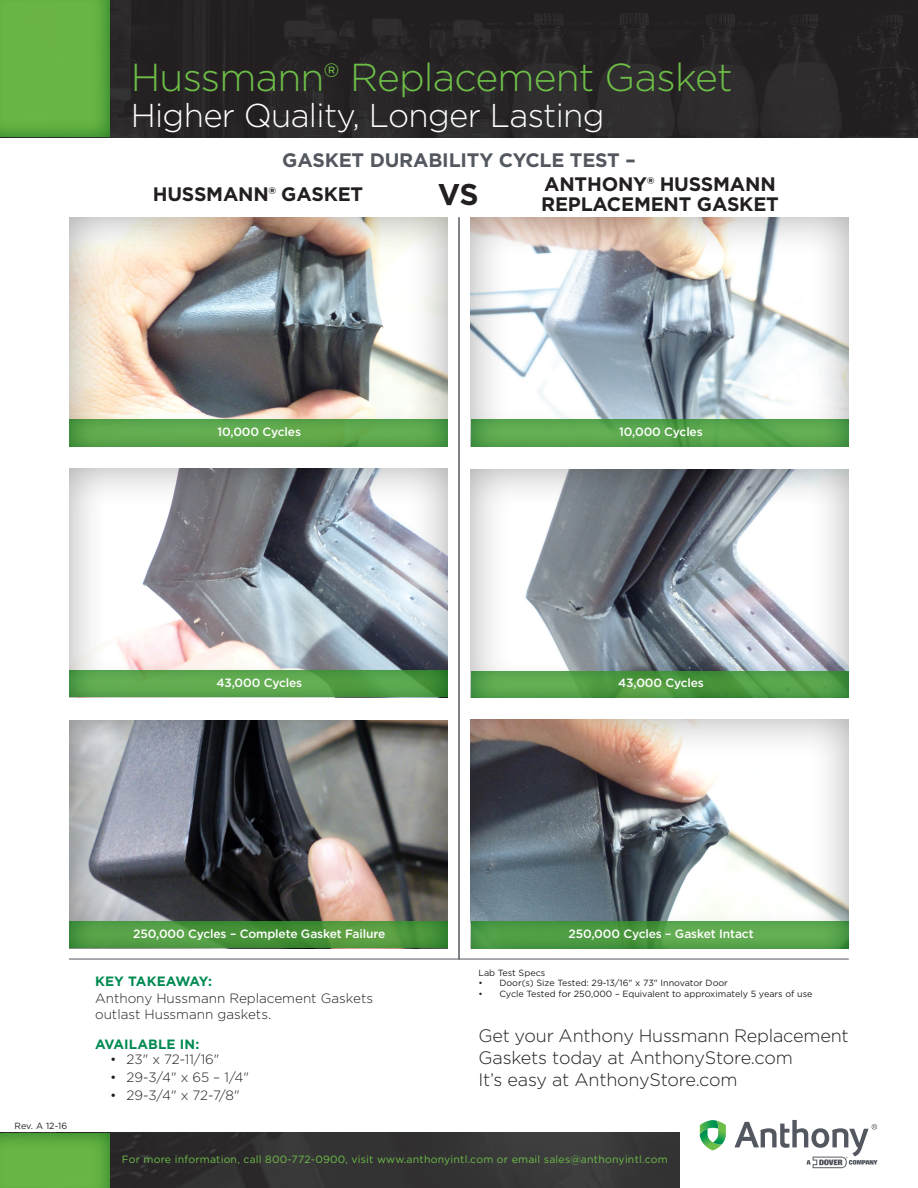
<style>
.page{position:relative;width:918px;height:1188px;background:#fff}
.page>*{position:absolute;margin:0;border:0;box-sizing:border-box;transform-origin:0 0}
.t1{font:300 39px "Gotham";letter-spacing:-.02em;color:#6dbe47}
.t2{font:300 33px "Gotham";letter-spacing:-.02em;color:#fff}
.t3{font:700 30px "Gotham";color:#231f20}
.t4{font:700 19.5px "Gotham";letter-spacing:-.01em;color:#231f20}
.t5{font:700 19.5px "Gotham";letter-spacing:-.01em;color:#535860}
.t6{font:300 18px/21.6px "Gotham";letter-spacing:-.01em;color:#231f20}
.t7{font:300 13.5px/16.5px "Gotham";color:#231f20}
.t8{font:700 13.5px "Gotham";letter-spacing:.01em;color:#008a52}
.t9{font:500 12px "Gotham";letter-spacing:-.01em;color:#fff}
.t10{font:10.5px "Gotham";letter-spacing:.02em;color:#6dbe47}
.t11{font:9px "Gotham";color:#231f20}
</style>
<div class="page">
<hr style="left:458px;top:217px;width:2px;height:742px;background:#535860">
<hr style="left:69px;top:959px;width:780px;height:1px;background:#535860">
<div style="left:470px;top:466px;width:381px;height:233px;background:#231f20;opacity:.4"></div>
<img style="left:110px;top:0;width:808px;height:137px">
<img style="left:110px;top:1133px;width:569px;height:55px">
<div style="left:0;top:1131px;width:110px;height:57px;background:#008a52;opacity:.75"></div>
<div style="left:0;top:0;width:110px;height:139px;background:#008a52;opacity:.75"></div>
<div style="left:470px;top:215px;width:381px;height:233px;background:#231f20;opacity:.4"></div>
<svg style="left:470px;top:418px;width:380px;height:30px;background:#62a957"></svg>
<div style="left:68px;top:215px;width:381px;height:233px;background:#231f20;opacity:.4"></div>
<svg style="left:68px;top:418px;width:379px;height:30px;background:#66aa56"></svg>
<div style="left:68px;top:466px;width:381px;height:232px;background:#231f20;opacity:.4"></div>
<svg style="left:470px;top:669px;width:380px;height:30px;background:#5ba052"></svg>
<svg style="left:68px;top:669px;width:379px;height:29px;background:#5ea452"></svg>
<div style="left:470px;top:717px;width:381px;height:232px;background:#231f20;opacity:.4"></div>
<svg style="left:470px;top:920px;width:380px;height:29px;background:#559f4b"></svg>
<div style="left:68px;top:717px;width:381px;height:233px;background:#231f20;opacity:.4"></div>
<svg style="left:68px;top:920px;width:379px;height:30px;background:#559747"></svg>
<svg style="left:700px;top:1120px;width:26px;height:30px"></svg>
<svg style="left:734px;top:1120px;width:143px;height:48px"></svg>
<p class="t1" style="left:131px;top:53px;width:604px">Hussmann® Replacement Gasket</p>
<p class="t2" style="left:131px;top:94px;width:475px">Higher Quality, Longer Lasting</p>
<p class="t5" style="left:282px;top:147px;width:355px">GASKET DURABILITY CYCLE TEST –</p>
<p class="t3" style="left:438px;top:175px;width:42px">VS</p>
<p class="t4" style="left:544px;top:171px;width:233px">ANTHONY® HUSSMANN</p>
<p class="t4" style="left:153px;top:181px;width:212px">HUSSMANN® GASKET</p>
<p class="t4" style="left:541px;top:191px;width:239px">REPLACEMENT GASKET</p>
<p class="t9" style="left:218px;top:424px;width:85px">10,000 Cycles</p>
<p class="t9" style="left:619px;top:424px;width:85px">10,000 Cycles</p>
<p class="t9" style="left:216px;top:675px;width:87px">43,000 Cycles</p>
<p class="t9" style="left:618px;top:675px;width:87px">43,000 Cycles</p>
<p class="t11" style="left:15px;top:1121px;width:54px">Rev. A 12-16</p>
<p class="t9" style="left:133px;top:926px;width:254px">250,000 Cycles – Complete Gasket Failure</p>
<p class="t9" style="left:568px;top:926px;width:187px">250,000 Cycles – Gasket Intact</p>
<p class="t8" style="left:95px;top:973px;width:119px">KEY TAKEAWAY:</p>
<p class="t7" style="left:95px;top:989px;width:280px">Anthony Hussmann Replacement Gaskets outlast Hussmann gaskets.</p>
<p class="t8" style="left:95px;top:1036px;width:106px">AVAILABLE IN:</p>
<p class="t7" style="left:110px;top:1051px;width:111px">• 23" x 72-11/16"</p>
<p class="t7" style="left:110px;top:1069px;width:140px">• 29-3/4" x 65 – 1/4"</p>
<p class="t7" style="left:110px;top:1086px;width:131px">• 29-3/4" x 72-7/8"</p>
<p class="t11" style="left:478px;top:967px;width:68px">Lab Test Specs</p>
<p class="t11" style="left:478px;top:977px;width:251px">• Door(s) Size Tested: 29-13/16" x 73" Innovator Door</p>
<p class="t11" style="left:478px;top:988px;width:336px">• Cycle Tested for 250,000 – Equivalent to approximately 5 years of use</p>
<p class="t6" style="left:478px;top:1025px;width:372px">Get your Anthony Hussmann Replacement<br>Gaskets today at AnthonyStore.com<br>It’s easy at AnthonyStore.com</p>
<p class="t10" style="left:122px;top:1153px;width:547px">For more information, call 800-772-0900, visit www.anthonyintl.com or email sales@anthonyintl.com</p>
</div>
